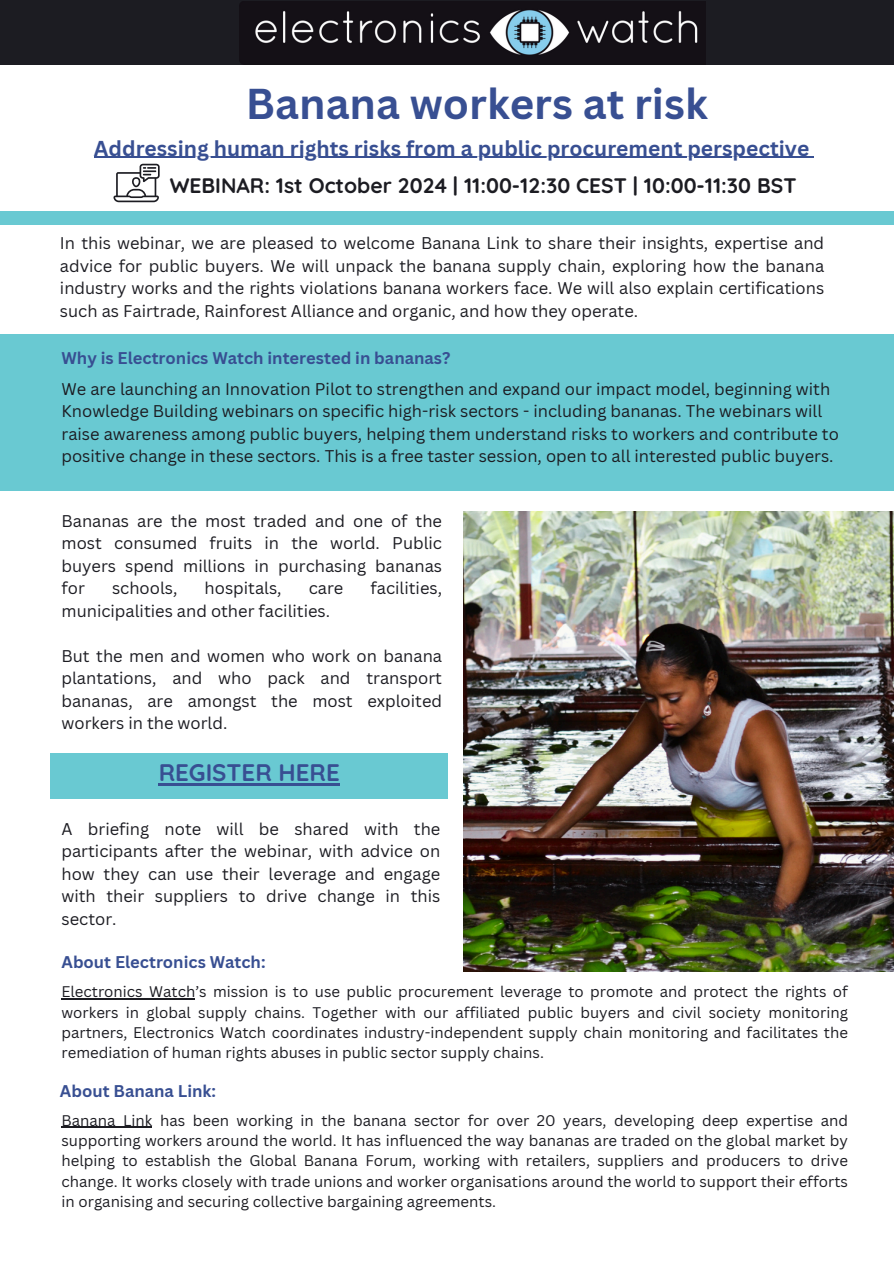
<style>
.page{position:relative;width:894px;height:1264px;background:#fff}
.page>*{position:absolute;margin:0;border:0;box-sizing:border-box;transform-origin:0 0}
.t1{font:700 42px "Canva Sans";color:#384f92}
.t2{font:700 24px "Quicksand";color:#384f92}
.t3{font:700 21px "Canva Sans";color:#384f92}
.t4{font:700 21px "Quicksand";color:#1c1c22}
.t5{font:16.5px/22.5px "Canva Sans";color:#1c1c22;text-align:justify}
.t6{font:700 16.5px "Canva Sans";color:#384f92}
.t7{font:15px/20.2px "Canva Sans";color:#1c1c22;text-align:justify}
</style>
<div class="page">
<div style="left:0;top:0;width:893px;height:65px;background:#1c1c22"></div>
<img style="left:240px;top:2px;width:465px;height:63px">
<svg style="left:113px;top:164px;width:47px;height:38px"></svg>
<div style="left:50px;top:753px;width:398px;height:46px;background:#69c9d2"></div>
<div style="left:0;top:334px;width:893px;height:157px;background:#69c9d2"></div>
<div style="left:0;top:211px;width:893px;height:13px;background:#69c9d2"></div>
<hr style="left:159px;top:783px;width:181px;height:2px;background:#384f92">
<hr style="left:61px;top:998px;width:134px;height:1px;background:#1c1c22">
<hr style="left:61px;top:1126px;width:91px;height:1px;background:#1c1c22">
<hr style="left:94px;top:157px;width:715px;height:1px;background:#384f92">
<img style="left:463px;top:511px;width:430px;height:460px">
<h4 class="t1" style="left:246px;top:74px;width:463px">Banana workers at risk</h4>
<p class="t3" style="left:94px;top:133px;width:716px">Addressing human rights risks from a public procurement perspective</p>
<h2 class="t4" style="left:170px;top:172px;width:628px">WEBINAR: 1st October 2024 | 11:00-12:30 CEST | 10:00-11:30 BST</h2>
<h4 class="t5" style="left:60px;top:231px;width:765px">In this webinar, we are pleased to welcome Banana Link to share their insights, expertise and advice for public buyers. We will unpack the banana supply chain, exploring how the banana industry works and the rights violations banana workers face. We will also explain certifications such as Fairtrade, Rainforest Alliance and organic, and how they operate.</h4>
<p class="t6" style="left:61px;top:346px;width:390px">Why is Electronics Watch interested in bananas?</p>
<h3 class="t5" style="left:61px;top:377px;width:778px;text-align:left">We are launching an Innovation Pilot to strengthen and expand our impact model, beginning with Knowledge Building webinars on specific high-risk sectors - including bananas. The webinars will raise awareness among public buyers, helping them understand risks to workers and contribute to positive change in these sectors. This is a free taster session, open to all interested public buyers.</h3>
<h3 class="t5" style="left:61px;top:509px;width:382px">Bananas are the most traded and one of the most consumed fruits in the world. Public buyers spend millions in purchasing bananas for</h3>
<h3 class="t5" style="left:112px;top:576px;width:67px">schools,</h3>
<h3 class="t5" style="left:204px;top:576px;width:78px">hospitals,</h3>
<h3 class="t5" style="left:308px;top:576px;width:36px">care</h3>
<h3 class="t5" style="left:370px;top:576px;width:73px">facilities,</h3>
<h3 class="t5" style="left:61px;top:599px;width:270px">municipalities and other facilities.</h3>
<p class="t5" style="left:61px;top:644px;width:382px">But the men and women who work on banana plantations, and who pack and transport bananas, are amongst the most exploited workers in the world.</p>
<h1 class="t2" style="left:159px;top:757px;width:182px">REGISTER HERE</h1>
<p class="t5" style="left:61px;top:817px;width:380px">A briefing note will be shared with the participants after the webinar, with advice on how they can use their leverage and engage with their suppliers to drive change in this sector.</p>
<p class="t6" style="left:61px;top:950px;width:205px">About Electronics Watch:</p>
<p class="t7" style="left:61px;top:981px;width:787px">Electronics Watch’s mission is to use public procurement leverage to promote and protect the rights of workers in global supply chains. Together with our affiliated public buyers and civil society monitoring partners, Electronics Watch coordinates industry-independent supply chain monitoring and facilitates the remediation of human rights abuses in public sector supply chains.</p>
<p class="t6" style="left:60px;top:1078px;width:157px">About Banana Link:</p>
<p class="t7" style="left:61px;top:1109px;width:787px">Banana Link has been working in the banana sector for over 20 years, developing deep expertise and supporting workers around the world. It has influenced the way bananas are traded on the global market by helping to establish the Global Banana Forum, working with retailers, suppliers and producers to drive change. It works closely with trade unions and worker organisations around the world to support their efforts in organising and securing collective bargaining agreements.</p>
</div>
